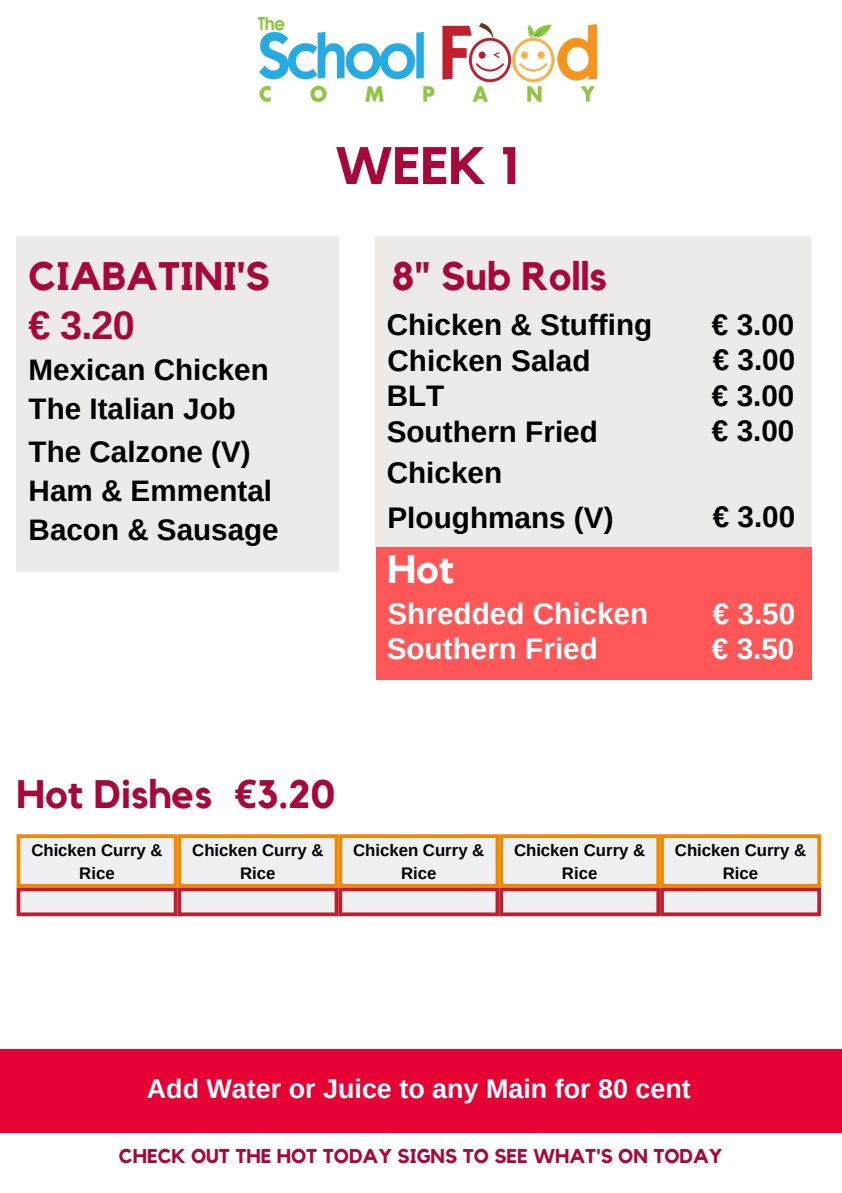
<style>
.page{position:relative;width:842px;height:1193px;background:#fff}
.page>*{position:absolute;margin:0;border:0;box-sizing:border-box;transform-origin:0 0}
.t1{font:700 52px "Kollektif";color:#a8073c}
.t2{font:700 39.6px "Kollektif";color:#a8073c}
.t3{font:700 39.6px "Arimo";color:#a8073c}
.t4{font:700 39.6px "Kollektif";color:#fff}
.t5{font:700 29.7px/41.4px "Arimo";color:#000}
.t6{font:700 29.7px "Arimo";color:#fff}
.t7{font:700 29.6px/39.2px "Arimo";color:#000}
.t8{font:700 26.9px "Arimo";color:#fff}
.t9{font:700 19.8px "Kollektif";color:#a8073c}
.t10{font:700 16.75px/23.1px "Arimo";color:#000;text-align:center}
.s1{font-family:"Noto Sans"}
</style>
<div class="page">
<img style="left:258px;top:17px;width:338px;height:85px">
<div style="left:0;top:1049px;width:842px;height:83px;background:#e60135"></div>
<div style="left:17px;top:236px;width:322px;height:335px;background:#edeaea"></div>
<div style="left:375px;top:236px;width:436px;height:312px;background:#edeaea"></div>
<div style="left:376px;top:547px;width:435px;height:132px;background:#ff5757"></div>
<svg style="left:17px;top:834px;width:804px;height:82px"></svg>
<h2 class="t2" style="left:29px;top:258px;width:243px">CIABATINI'S</h2>
<h2 class="t3" style="left:29px;top:303px;width:108px">€ 3.20</h2>
<p class="t7" style="left:29px;top:349px;width:242px">Mexican Chicken<br>The Italian Job</p>
<p class="t7" style="left:29px;top:432px;width:223px">The Calzone (V)</p>
<p class="t7" style="left:29px;top:470px;width:245px">Ham &amp; Emmental</p>
<p class="t7" style="left:29px;top:510px;width:252px">Bacon &amp; Sausage</p>
<h1 class="t1" style="left:335px;top:142px;width:185px">WEEK 1</h1>
<h2 class="t2" style="left:392px;top:258px;width:217px">8" Sub Rolls</h2>
<p class="t5" style="left:387px;top:304px;width:267px">Chicken &amp; Stuffing</p>
<p class="t5" style="left:712px;top:304px;width:84px">€ 3.00</p>
<p class="t5" style="left:387px;top:339px;width:205px">Chicken Salad</p>
<p class="t5" style="left:713px;top:339px;width:84px">€ 3.00</p>
<p class="t5" style="left:387px;top:375px;width:59px">BLT</p>
<p class="t5" style="left:712px;top:375px;width:84px">€ 3.00</p>
<p class="t5" style="left:387px;top:410px;width:213px">Southern Fried<br>Chicken</p>
<p class="t5" style="left:712px;top:410px;width:84px">€ 3.00</p>
<p class="t5" style="left:387px;top:496px;width:228px">Ploughmans (V)</p>
<p class="t5" style="left:713px;top:496px;width:84px">€ 3.00</p>
<h2 class="t4" style="left:387px;top:551px;width:68px">Hot</h2>
<p class="t6" style="left:387px;top:597px;width:262px">Shredded Chicken</p>
<p class="t6" style="left:713px;top:596px;width:84px">€ 3.50</p>
<p class="t6" style="left:387px;top:632px;width:213px">Southern Fried</p>
<p class="t6" style="left:712px;top:632px;width:84px">€ 3.50</p>
<h2 class="t2" style="left:17px;top:775px;width:320px">Hot Dishes <span class="s1">€</span>3.20</h2>
<p class="t10" style="left:31px;top:838px;width:133px">Chicken Curry &amp;<br>Rice</p>
<p class="t10" style="left:192px;top:838px;width:133px">Chicken Curry &amp;<br>Rice</p>
<p class="t10" style="left:353px;top:838px;width:133px">Chicken Curry &amp;<br>Rice</p>
<p class="t10" style="left:514px;top:838px;width:133px">Chicken Curry &amp;<br>Rice</p>
<p class="t10" style="left:675px;top:838px;width:133px">Chicken Curry &amp;<br>Rice</p>
<p class="t8" style="left:147px;top:1072px;width:545px">Add Water or Juice to any Main for 80 cent</p>
<p class="t9" style="left:119px;top:1147px;width:605px">CHECK OUT THE HOT TODAY SIGNS TO SEE WHAT'S ON TODAY</p>
</div>
